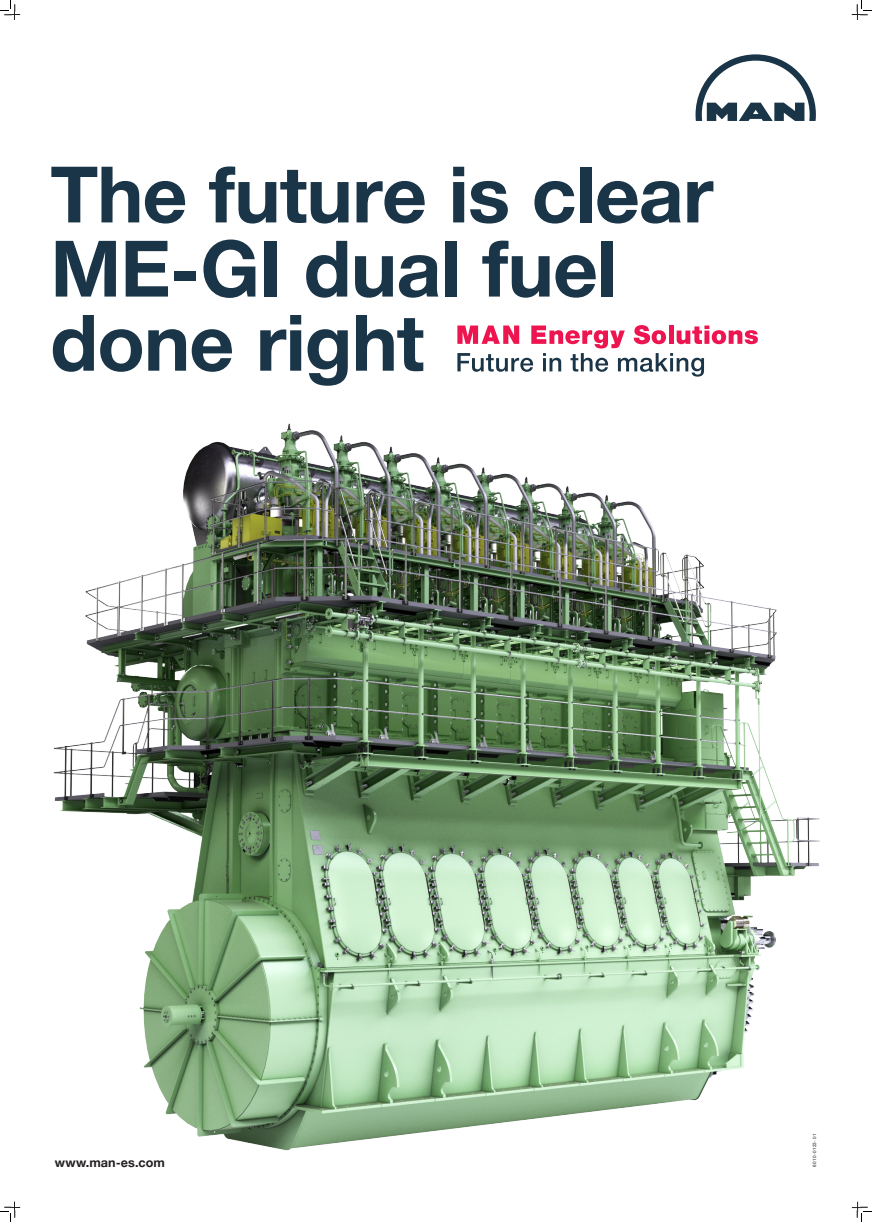
<style>
.page{position:relative;width:872px;height:1222px;background:#fff}
.page>*{position:absolute;margin:0;border:0;box-sizing:border-box;transform-origin:0 0}
.t1{font:700 78px/74.1px "Man Global";letter-spacing:-.01em;color:#1a3548}
.t2{font:700 12.6px "Man Global";letter-spacing:.005em;color:#231f20}
.t3{font:4.5px "Man Global";letter-spacing:.08em;color:#231f20}
</style>
<div class="page">
<img style="left:53px;top:116px;width:767px;height:1035px">
<svg style="left:695px;top:54px;width:120px;height:67px"></svg>
<svg style="left:457px;top:325px;width:300px;height:51px"></svg>
<svg style="left:0;top:0;width:20px;height:20px"></svg>
<svg style="left:0;top:1201px;width:20px;height:20px"></svg>
<svg style="left:851px;top:0;width:20px;height:20px"></svg>
<svg style="left:851px;top:1201px;width:20px;height:20px"></svg>
<p class="t1" style="left:50px;top:158px;width:664px">The future is clear<br>ME-GI dual fuel done right</p>
<p class="t2" style="left:55px;top:1155px;width:111px">www.man-es.com</p>
<p class="t3" style="left:811px;top:1167px;width:35px;rotate:-90deg">6010-0123-01</p>
</div>
